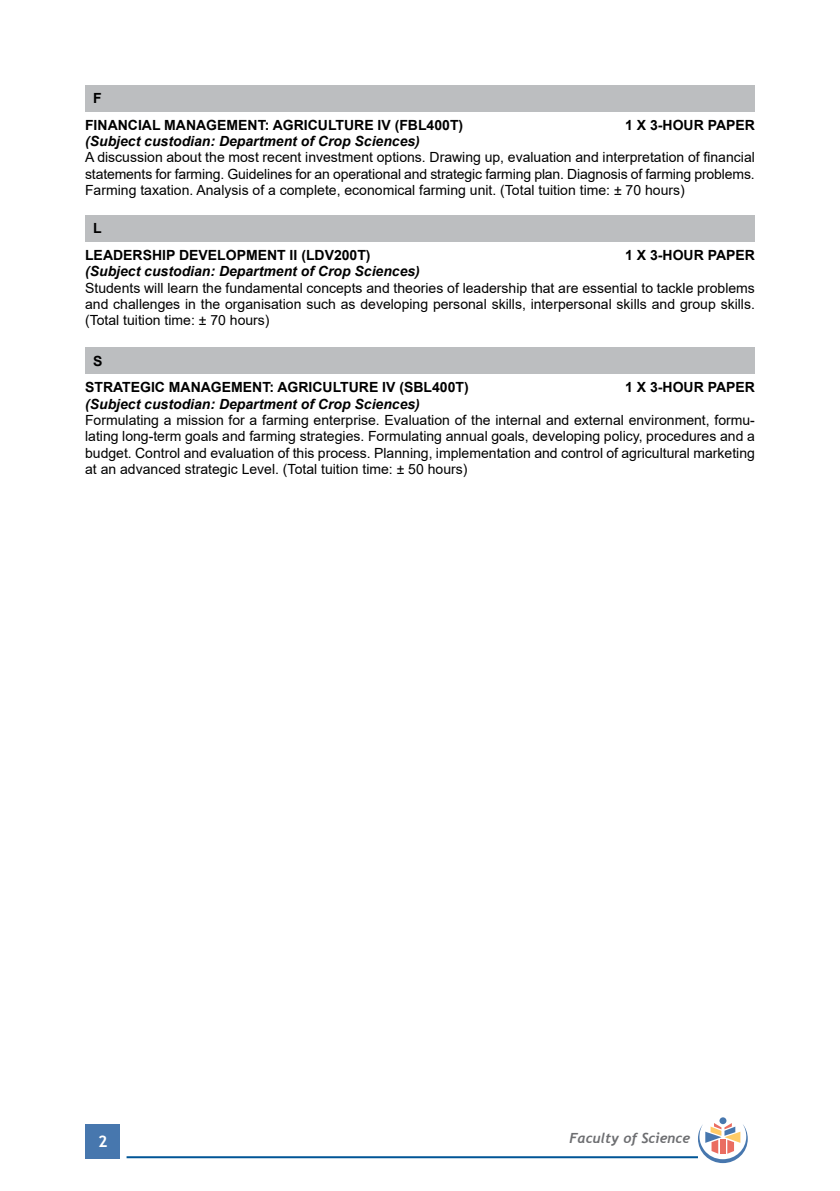
<style>
.page{position:relative;width:840px;height:1191px;background:#fff}
.page>*{position:absolute;margin:0;border:0;box-sizing:border-box;transform-origin:0 0}
.t1{font:700 16px "Trebuchet MS";color:#fff}
.t2{font:14px/16.4px "Arial";color:#000;text-align:justify}
.t3{font:700 14px/26.4px "Arial";color:#000}
.t4{font:italic 700 14px "Arial";color:#000}
.t5{font:italic 700 14px "Trebuchet";color:#6d6e71}
</style>
<div class="page">
<div style="left:86px;top:1124px;width:34px;height:34px;background:#4777ae"></div>
<hr style="left:126px;top:1156px;width:571px;height:2px;background:#005596">
<div style="left:719px;top:1117px;width:7px;height:7px;background:#4777ae;border-radius:50%"></div>
<svg style="left:697px;top:1123px;width:50px;height:40px"></svg>
<div style="left:85px;top:85px;width:669px;height:26px;background:#bcbec0"></div>
<div style="left:85px;top:215px;width:669px;height:26px;background:#bcbec0"></div>
<div style="left:85px;top:347px;width:669px;height:27px;background:#bcbec0"></div>
<p class="t3" style="left:85px;top:85px;width:379px;text-indent:8px">F<br>FINANCIAL MANAGEMENT: AGRICULTURE IV (FBL400T)</p>
<p class="t3" style="left:624px;top:112px;width:131px">1 X 3-HOUR PAPER</p>
<p class="t4" style="left:85px;top:132px;width:336px">(Subject custodian: Department of Crop Sciences)</p>
<p class="t2" style="left:85px;top:149px;width:671px">A discussion about the most recent investment options. Drawing up, evaluation and interpretation of financial statements for farming. Guidelines for an operational and strategic farming plan. Diagnosis of farming problems.<br>Farming taxation. Analysis of a complete, economical farming unit. (Total tuition time: ± 70 hours)</p>
<p class="t3" style="left:85px;top:215px;width:287px;text-indent:8px">L<br>LEADERSHIP DEVELOPMENT II (LDV200T)</p>
<p class="t3" style="left:624px;top:242px;width:131px">1 X 3-HOUR PAPER</p>
<p class="t4" style="left:85px;top:262px;width:336px">(Subject custodian: Department of Crop Sciences)</p>
<p class="t2" style="left:85px;top:279px;width:671px">Students will learn the fundamental concepts and theories of leadership that are essential to tackle problems and challenges in the organisation such as developing personal skills, interpersonal skills and group skills. (Total tuition time: ± 70 hours)</p>
<p class="t3" style="left:85px;top:348px;width:385px;text-indent:8px">S<br>STRATEGIC MANAGEMENT: AGRICULTURE IV (SBL400T)</p>
<p class="t3" style="left:624px;top:374px;width:131px">1 X 3-HOUR PAPER</p>
<p class="t4" style="left:85px;top:394px;width:336px">(Subject custodian: Department of Crop Sciences)</p>
<p class="t2" style="left:85px;top:412px;width:671px">Formulating a mission for a farming enterprise. Evaluation of the internal and external environment, formu&shy;lating long-term goals and farming strategies. Formulating annual goals, developing policy, procedures and a budget. Control and evaluation of this process. Planning, implementation and control of agricultural marketing at an advanced strategic Level. (Total tuition time: ± 50 hours)</p>
<p class="t1" style="left:98px;top:1131px;width:11px">2</p>
<p class="t5" style="left:569px;top:1129px;width:122px">Faculty of Science</p>
</div>
